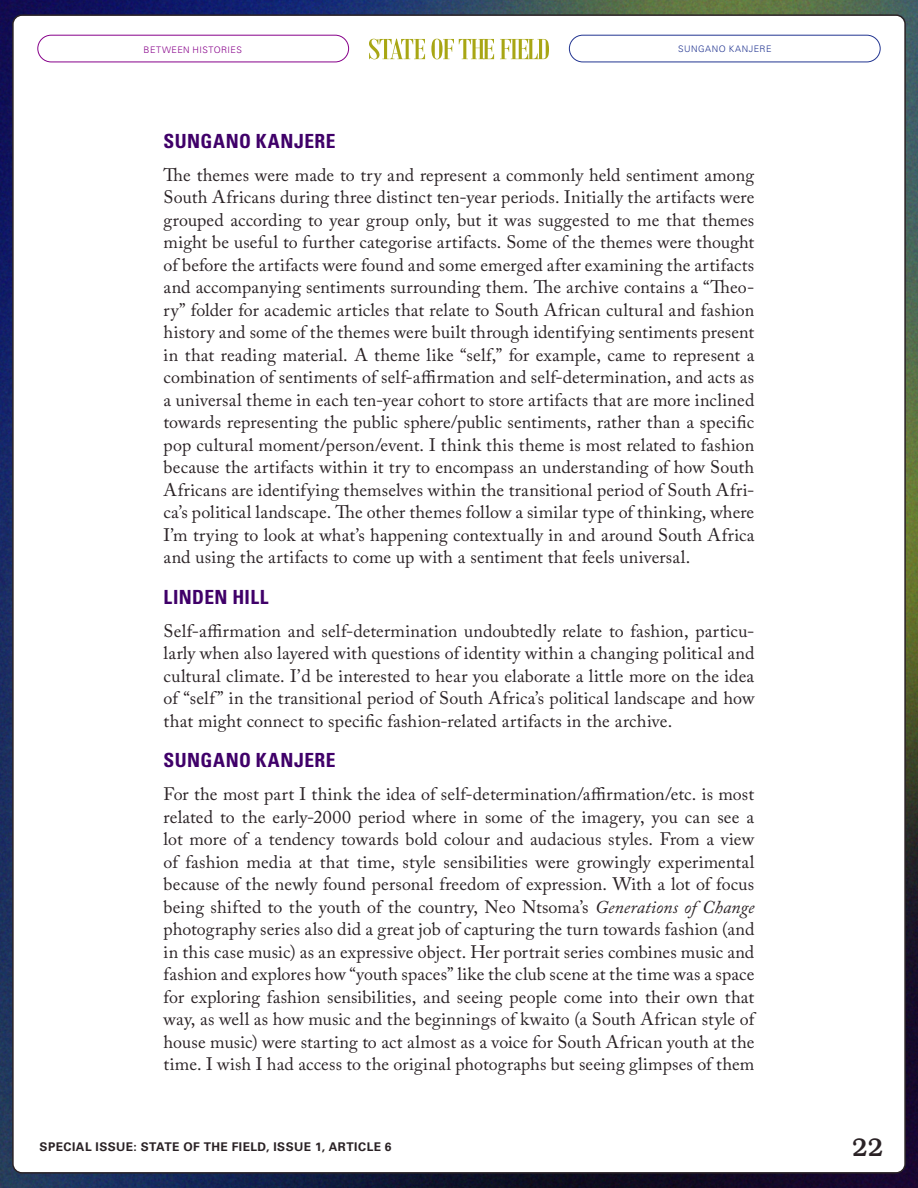
<style>
.page{position:relative;width:918px;height:1188px;background:#fff}
.page>*{position:absolute;margin:0;border:0;box-sizing:border-box;transform-origin:0 0}
.t1{font:500 25.95px "Bookman Std";color:#2a2225}
.Subhead{font:700 condensed 19.5px "Univers LT Std";letter-spacing:.02em;color:#400069}
.Body_Copy{font:18px/22.5px "Adobe Caslon Pro";letter-spacing:.01em;color:#2a2225;text-align:justify}
.t2{font:700 12px "Univers LT Std";letter-spacing:.04em;color:#2a2225}
.t3{font:300 9px "Univers LT Std";letter-spacing:.045em;color:#87008a}
.t4{font:300 9px "Univers LT Std";letter-spacing:.055em;color:#223591}
.s1{font-style:italic}
</style>
<div class="page">
<img style="left:0;top:0;width:918px;height:1188px">
<div style="left:13px;top:15px;width:892px;height:1158px;background:#fff;border-radius:9px"></div>
<div style="left:37px;top:35px;width:312px;height:27px;border:1px solid #87008a;border-radius:13px"></div>
<div style="left:569px;top:35px;width:312px;height:27px;border:1px solid #223591;border-radius:13px"></div>
<svg style="left:369px;top:39px;width:56px;height:20px"></svg>
<svg style="left:431px;top:39px;width:63px;height:20px"></svg>
<svg style="left:500px;top:39px;width:49px;height:20px"></svg>
<p class="t3" style="left:144px;top:44px;width:100px">BETWEEN HISTORIES</p>
<p class="t4" style="left:678px;top:44px;width:95px">SUNGANO KANJERE</p>
<p class="Subhead" style="left:164px;top:129px;width:173px">SUNGANO KANJERE</p>
<p class="Body_Copy" style="left:164px;top:163px;width:592px">The themes were made to try and represent a commonly held sentiment among South Africans during three distinct ten-year periods. Initially the artifacts were grouped according to year group only, but it was suggested to me that themes might be useful to further categorise artifacts. Some of the themes were thought of before the artifacts were found and some emerged after examining the artifacts and accompanying sentiments surrounding them. The archive contains a “Theo&shy;ry” folder for academic articles that relate to South African cultural and fashion history and some of the themes were built through identifying sentiments present in that reading material. A theme like “self,” for example, came to represent a combination of sentiments of self-affirmation and self-determination, and acts as a universal theme in each ten-year cohort to store artifacts that are more inclined towards representing the public sphere/public sentiments, rather than a specific pop cultural moment/person/event. I think this theme is most related to fashion because the artifacts within it try to encompass an understanding of how South Africans are identifying themselves within the transitional period of South Afri&shy;ca’s political landscape. The other themes follow a similar type of thinking, where I’m trying to look at what’s happening contextually in and around South Africa and using the artifacts to come up with a sentiment that feels universal.</p>
<p class="Subhead" style="left:164px;top:585px;width:106px">LINDEN HILL</p>
<p class="Body_Copy" style="left:164px;top:619px;width:592px">Self-affirmation and self-determination undoubtedly relate to fashion, particu&shy;larly when also layered with questions of identity within a changing political and cultural climate. I’d be interested to hear you elaborate a little more on the idea of “self” in the transitional period of South Africa’s political landscape and how that might connect to specific fashion-related artifacts in the archive.</p>
<p class="Subhead" style="left:164px;top:748px;width:173px">SUNGANO KANJERE</p>
<p class="Body_Copy" style="left:164px;top:783px;width:592px">For the most part I think the idea of self-determination/affirmation/etc. is most related to the early-2000 period where in some of the imagery, you can see a lot more of a tendency towards bold colour and audacious styles. From a view of fashion media at that time, style sensibilities were growingly experimental because of the newly found personal freedom of expression. With a lot of focus being shifted to the youth of the country, Neo Ntsoma’s <span class="s1">Generations of Change </span>photography series also did a great job of capturing the turn towards fashion (and in this case music) as an expressive object. Her portrait series combines music and fashion and explores how “youth spaces” like the club scene at the time was a space for exploring fashion sensibilities, and seeing people come into their own that way, as well as how music and the beginnings of kwaito (a South African style of house music) were starting to act almost as a voice for South African youth at the time. I wish I had access to the original photographs but seeing glimpses of them</p>
<p class="t2" style="left:40px;top:1140px;width:353px">SPECIAL ISSUE: STATE OF THE FIELD, ISSUE 1, ARTICLE 6</p>
<h1 class="t1" style="left:852px;top:1132px;width:33px">22</h1>
</div>
